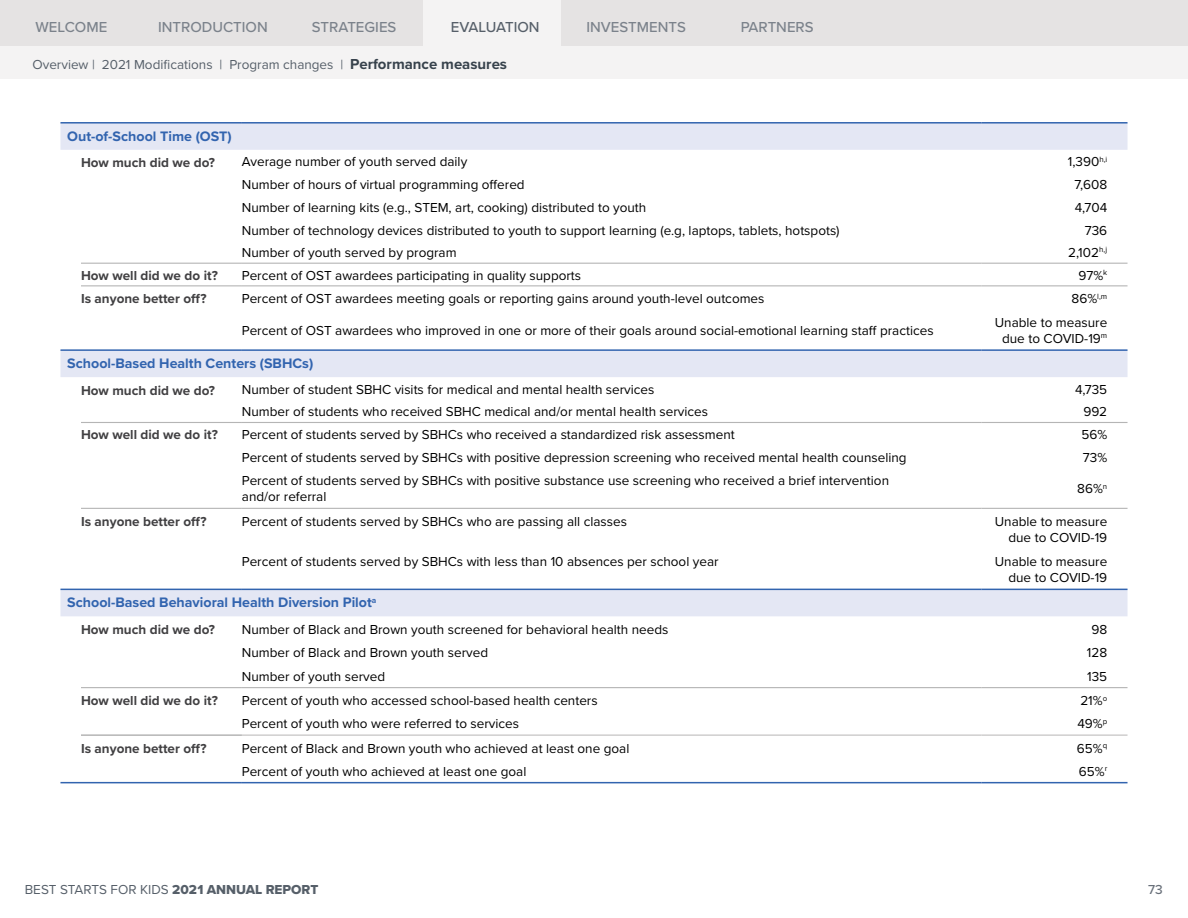
<style>
.page{position:relative;width:1188px;height:918px;background:#fff}
.page>*{position:absolute;margin:0;border:0;box-sizing:border-box;transform-origin:0 0}
.t1{font:500 15px "Proxima Nova";color:#7b828b}
.t2{font:500 15px "Proxima Nova";color:#565f69}
.t3{font:700 14.25px "Proxima Nova";color:#3264af}
.t4{font:13.5px/16.2px "Proxima Nova";color:#000;text-align:right}
.t5{font:700 13.5px "Proxima Nova";color:#414042}
.t6{font:13.5px "Proxima Nova";color:#565f69}
.t7{font:500 13.5px "Proxima Nova";color:#686f79}
.s1{font-weight:700;font-size:15px;color:#37424c}
.s2{font-family:"Proxima Nova Extrabld"}
</style>
<div class="page">
<svg style="left:60px;top:124px;width:1068px;height:492px"></svg>
<hr style="left:81px;top:285px;width:161px;height:1px;background:#b5b5b5">
<hr style="left:242px;top:285px;width:740px;height:1px;background:#b5b5b5">
<hr style="left:982px;top:285px;width:146px;height:1px;background:#b5b5b5">
<hr style="left:81px;top:263px;width:161px;height:1px;background:#b5b5b5">
<hr style="left:242px;top:263px;width:740px;height:1px;background:#b5b5b5">
<hr style="left:982px;top:263px;width:146px;height:1px;background:#b5b5b5">
<hr style="left:81px;top:422px;width:161px;height:1px;background:#b5b5b5">
<hr style="left:242px;top:422px;width:740px;height:1px;background:#b5b5b5">
<hr style="left:982px;top:422px;width:146px;height:1px;background:#b5b5b5">
<hr style="left:60px;top:349px;width:21px;height:2px;background:#3264af">
<hr style="left:81px;top:349px;width:161px;height:2px;background:#3264af">
<hr style="left:242px;top:349px;width:740px;height:2px;background:#3264af">
<hr style="left:982px;top:349px;width:146px;height:2px;background:#3264af">
<svg style="left:60px;top:589px;width:21px;height:1px"></svg>
<hr style="left:81px;top:589px;width:161px;height:1px;background:#3264af">
<hr style="left:242px;top:589px;width:740px;height:1px;background:#3264af">
<hr style="left:982px;top:589px;width:146px;height:1px;background:#3264af">
<svg style="left:60px;top:782px;width:21px;height:1px"></svg>
<hr style="left:81px;top:782px;width:161px;height:1px;background:#3264af">
<hr style="left:242px;top:782px;width:740px;height:1px;background:#3264af">
<hr style="left:982px;top:782px;width:146px;height:1px;background:#3264af">
<hr style="left:81px;top:508px;width:161px;height:1px;background:#b5b5b5">
<hr style="left:242px;top:508px;width:740px;height:1px;background:#b5b5b5">
<hr style="left:982px;top:508px;width:146px;height:1px;background:#b5b5b5">
<hr style="left:60px;top:122px;width:21px;height:2px;background:#3264af">
<hr style="left:81px;top:122px;width:161px;height:2px;background:#3264af">
<hr style="left:242px;top:122px;width:740px;height:2px;background:#3264af">
<hr style="left:982px;top:122px;width:146px;height:2px;background:#3264af">
<hr style="left:81px;top:687px;width:161px;height:1px;background:#b5b5b5">
<hr style="left:242px;top:687px;width:740px;height:1px;background:#b5b5b5">
<hr style="left:982px;top:687px;width:146px;height:1px;background:#b5b5b5">
<hr style="left:81px;top:734px;width:161px;height:2px;background:#b5b5b5">
<hr style="left:242px;top:734px;width:740px;height:2px;background:#cfcece">
<hr style="left:982px;top:734px;width:146px;height:2px;background:#cfcece">
<div style="left:0;top:0;width:1188px;height:79px;background:#f4f3f3"></div>
<div style="left:0;top:0;width:1188px;height:46px;background:#e5e3e3"></div>
<div style="left:423px;top:0;width:138px;height:46px;background:#f4f3f3"></div>
<p class="t1" style="left:36px;top:16px;width:73px">WELCOME</p>
<p class="t1" style="left:158px;top:16px;width:111px">INTRODUCTION</p>
<p class="t1" style="left:312px;top:16px;width:86px">STRATEGIES</p>
<p class="t2" style="left:451px;top:16px;width:90px">EVALUATION</p>
<p class="t1" style="left:587px;top:16px;width:101px">INVESTMENTS</p>
<p class="t1" style="left:741px;top:16px;width:74px">PARTNERS</p>
<p class="t6" style="left:32px;top:54px;width:476px">Overview | 2021 Modifications | Program changes | <span class="s1">Performance measures</span></p>
<p class="t3" style="left:67px;top:125px;width:166px">Out-of-School Time (OST)</p>
<p class="t5" style="left:81px;top:153px;width:135px">How much did we do?</p>
<p class="t4" style="left:242px;top:153px;width:227px">Average number of youth served daily</p>
<p class="t4" style="left:1068px;top:153px;width:41px">1,390<sup>h,i</sup></p>
<p class="t4" style="left:242px;top:176px;width:284px">Number of hours of virtual programming offered</p>
<p class="t4" style="left:1074px;top:176px;width:34px">7,608</p>
<p class="t4" style="left:242px;top:199px;width:406px">Number of learning kits (e.g., STEM, art, cooking) distributed to youth</p>
<p class="t4" style="left:1075px;top:199px;width:34px">4,704</p>
<p class="t4" style="left:242px;top:221px;width:599px">Number of technology devices distributed to youth to support learning (e.g, laptops, tablets, hotspots)</p>
<p class="t4" style="left:1085px;top:221px;width:24px">736</p>
<p class="t4" style="left:242px;top:244px;width:216px">Number of youth served by program</p>
<p class="t4" style="left:1068px;top:244px;width:41px">2,102<sup>h,j</sup></p>
<p class="t5" style="left:81px;top:265px;width:138px">How well did we do it?</p>
<p class="t4" style="left:242px;top:267px;width:341px">Percent of OST awardees participating in quality supports</p>
<p class="t4" style="left:1078px;top:267px;width:30px">97%<sup>k</sup></p>
<p class="t5" style="left:81px;top:289px;width:127px">Is anyone better off?</p>
<p class="t4" style="left:242px;top:290px;width:524px">Percent of OST awardees meeting goals or reporting gains around youth-level outcomes</p>
<p class="t4" style="left:1072px;top:290px;width:37px">86%<sup>l,m</sup></p>
<p class="t4" style="left:242px;top:322px;width:693px">Percent of OST awardees who improved in one or more of their goals around social-emotional learning staff practices</p>
<p class="t4" style="left:995px;top:314px;width:114px;text-align:center">Unable to measure due to COVID-19<sup>m</sup></p>
<p class="t3" style="left:67px;top:353px;width:248px">School-Based Health Centers (SBHCs)</p>
<p class="t5" style="left:81px;top:380px;width:135px">How much did we do?</p>
<p class="t4" style="left:242px;top:381px;width:414px">Number of student SBHC visits for medical and mental health services</p>
<p class="t4" style="left:1075px;top:381px;width:34px">4,735</p>
<p class="t4" style="left:242px;top:403px;width:468px">Number of students who received SBHC medical and/or mental health services</p>
<p class="t4" style="left:1083px;top:403px;width:25px">992</p>
<p class="t5" style="left:81px;top:425px;width:138px">How well did we do it?</p>
<p class="t4" style="left:242px;top:426px;width:494px">Percent of students served by SBHCs who received a standardized risk assessment</p>
<p class="t4" style="left:1081px;top:426px;width:27px">56%</p>
<p class="t4" style="left:242px;top:449px;width:666px">Percent of students served by SBHCs with positive depression screening who received mental health counseling</p>
<p class="t4" style="left:1083px;top:449px;width:26px">73%</p>
<p class="t4" style="left:242px;top:472px;width:649px;text-align:left">Percent of students served by SBHCs with positive substance use screening who received a brief intervention and/or referral</p>
<p class="t4" style="left:1077px;top:480px;width:32px">86%<sup>n</sup></p>
<p class="t5" style="left:81px;top:511px;width:127px">Is anyone better off?</p>
<p class="t4" style="left:242px;top:513px;width:387px">Percent of students served by SBHCs who are passing all classes</p>
<p class="t4" style="left:995px;top:513px;width:114px">Unable to measure due to COVID-19</p>
<p class="t4" style="left:242px;top:553px;width:478px">Percent of students served by SBHCs with less than 10 absences per school year</p>
<p class="t4" style="left:995px;top:553px;width:114px">Unable to measure due to COVID-19</p>
<p class="t3" style="left:67px;top:592px;width:311px">School-Based Behavioral Health Diversion Pilot<sup>a</sup></p>
<p class="t5" style="left:81px;top:619px;width:135px">How much did we do?</p>
<p class="t4" style="left:242px;top:620px;width:428px">Number of Black and Brown youth screened for behavioral health needs</p>
<p class="t4" style="left:1091px;top:620px;width:17px">98</p>
<p class="t4" style="left:242px;top:644px;width:248px">Number of Black and Brown youth served</p>
<p class="t4" style="left:1087px;top:644px;width:22px">128</p>
<p class="t4" style="left:242px;top:668px;width:145px">Number of youth served</p>
<p class="t4" style="left:1087px;top:668px;width:22px">135</p>
<p class="t5" style="left:81px;top:690px;width:138px">How well did we do it?</p>
<p class="t4" style="left:242px;top:692px;width:357px">Percent of youth who accessed school-based health centers</p>
<p class="t4" style="left:1080px;top:692px;width:28px">21%<sup>o</sup></p>
<p class="t4" style="left:242px;top:715px;width:279px">Percent of youth who were referred to services</p>
<p class="t4" style="left:1077px;top:715px;width:31px">49%<sup>p</sup></p>
<p class="t5" style="left:81px;top:738px;width:127px">Is anyone better off?</p>
<p class="t4" style="left:242px;top:740px;width:389px">Percent of Black and Brown youth who achieved at least one goal</p>
<p class="t4" style="left:1077px;top:740px;width:32px">65%<sup>q</sup></p>
<p class="t4" style="left:242px;top:763px;width:286px">Percent of youth who achieved at least one goal</p>
<p class="t4" style="left:1079px;top:763px;width:30px">65%<sup>r</sup></p>
<p class="t6" style="left:25px;top:880px;width:295px">BEST STARTS FOR KIDS <span class="s2">2021 ANNUAL REPORT</span></p>
<p class="t7" style="left:1148px;top:880px;width:16px">73</p>
</div>
